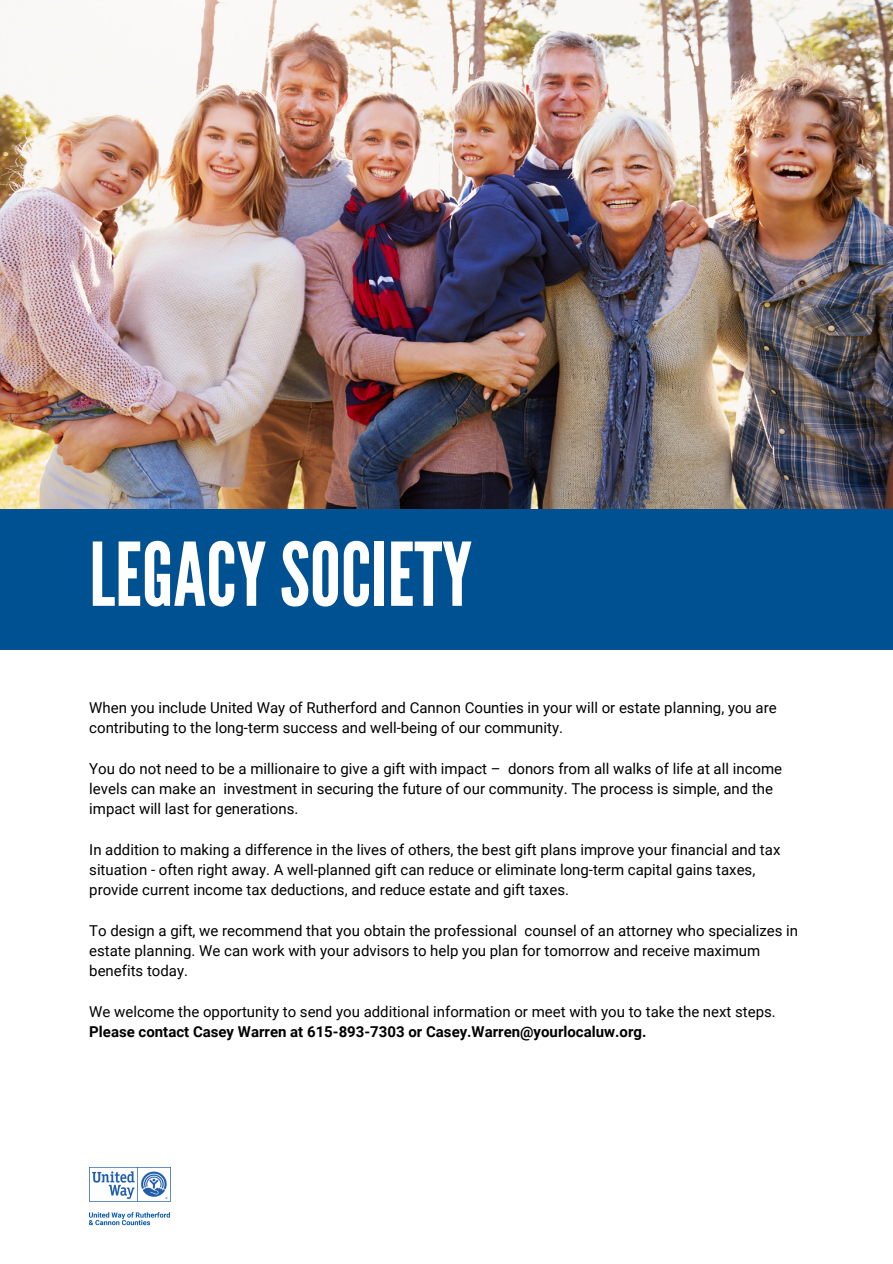
<style>
.page{position:relative;width:893px;height:1264px;background:#fff}
.page>*{position:absolute;margin:0;border:0;box-sizing:border-box;transform-origin:0 0}
.t1{font:87.45px "League Gothic";color:#fff}
.t2{font:15px/20.2px "Roboto";color:#000}
.t3{font:700 15px "Roboto";color:#000}
</style>
<div class="page">
<img style="left:0;top:0;width:892px;height:509px">
<div style="left:0;top:509px;width:892px;height:140px;background:#005191"></div>
<img style="left:89px;top:1167px;width:81px;height:59px">
<h1 class="t1" style="left:89px;top:524px;width:384px">LEGACYSOCIETY</h1>
<p class="t2" style="left:89px;top:698px;width:689px">When you include United Way of Rutherford and Cannon Counties in your will or estate planning, you are contributing to the long-term success and well-being of our community.</p>
<p class="t2" style="left:89px;top:758px;width:694px">You do not need to be a millionaire to give a gift with impact – donors from all walks of life at all income levels can make an investment in securing the future of our community. The process is simple, and the impact will last for generations.</p>
<p class="t2" style="left:89px;top:839px;width:692px">In addition to making a difference in the lives of others, the best gift plans improve your financial and tax situation - often right away. A well-planned gift can reduce or eliminate long-term capital gains taxes, provide current income tax deductions, and reduce estate and gift taxes.</p>
<p class="t2" style="left:89px;top:920px;width:710px">To design a gift, we recommend that you obtain the professional counsel of an attorney who specializes in estate planning. We can work with your advisors to help you plan for tomorrow and receive maximum benefits today.</p>
<p class="t2" style="left:89px;top:1001px;width:688px">We welcome the opportunity to send you additional information or meet with you to take the next steps.</p>
<p class="t3" style="left:89px;top:1023px;width:558px">Please contact Casey Warren at 615-893-7303 or Casey.Warren@yourlocaluw.org.</p>
</div>
